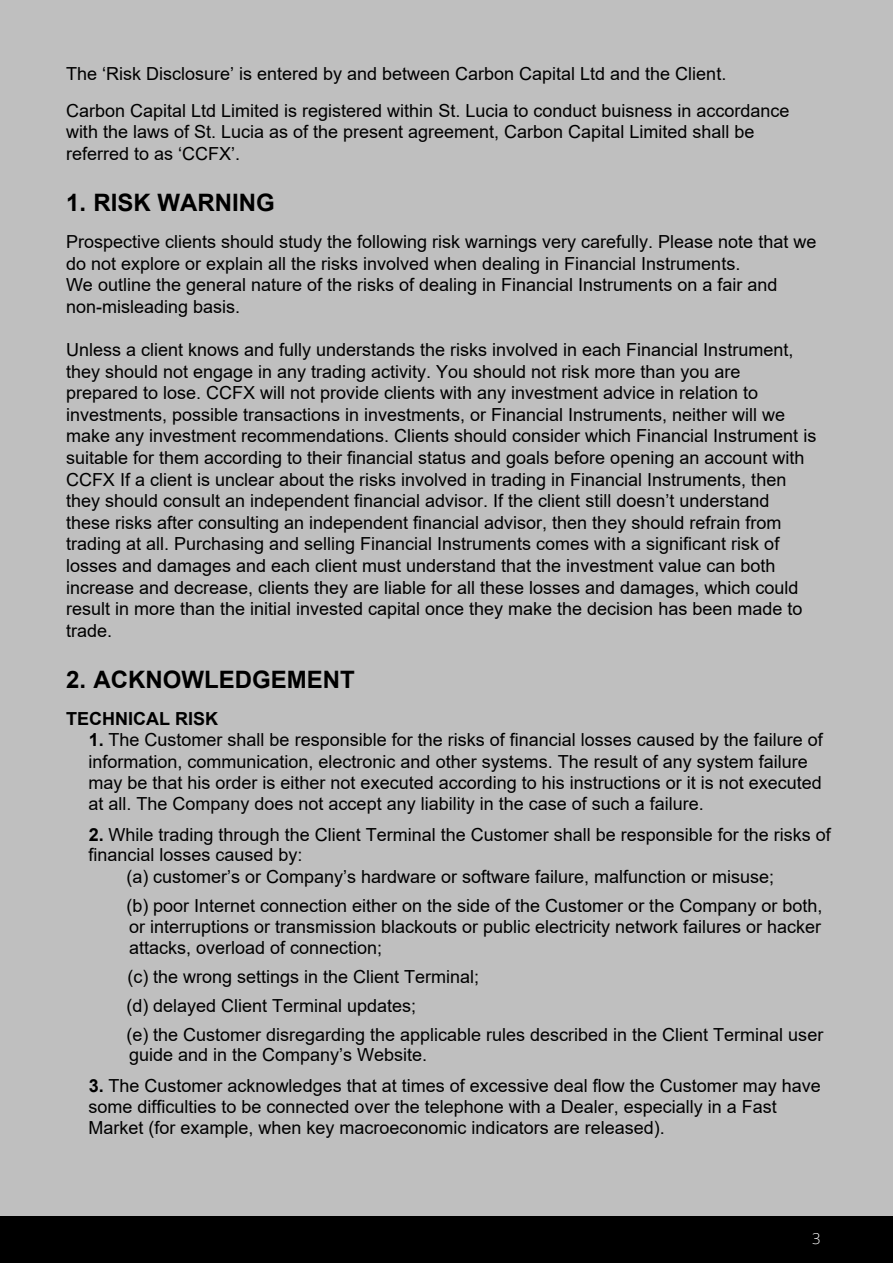
<style>
.page{position:relative;width:893px;height:1263px;background:#bfbfbf}
.page>*{position:absolute;margin:0;border:0;box-sizing:border-box;transform-origin:0 0}
.t1{font:700 24px "Arial";color:#000}
.t2{font:18px/21.6px "Arial";color:#000}
.t3{font:700 18px "Arial";color:#000}
.t4{font:300 15px "Open Sans";color:#fff}
.s1{font-weight:700}
</style>
<div class="page">
<div style="left:0;top:1216px;width:893px;height:47px;background:#000"></div>
<p class="t2" style="left:66px;top:55px;width:725px;line-height:36.6px">The ‘Risk Disclosure’ is entered by and between Carbon Capital Ltd and the Client.<br>Carbon Capital Ltd Limited is registered within St. Lucia to conduct buisness in accordance</p>
<p class="t2" style="left:66px;top:121px;width:690px">with the laws of St. Lucia as of the present agreement, Carbon Capital Limited shall be referred to as ‘CCFX’.</p>
<p class="t1" style="left:66px;top:186px;width:210px">1. RISK WARNING</p>
<p class="t2" style="left:66px;top:231px;width:752px">Prospective clients should study the following risk warnings very carefully. Please note that we do not explore or explain all the risks involved when dealing in Financial Instruments.<br>We outline the general nature of the risks of dealing in Financial Instruments on a fair and non-misleading basis.</p>
<p class="t2" style="left:66px;top:339px;width:752px">Unless a client knows and fully understands the risks involved in each Financial Instrument, they should not engage in any trading activity. You should not risk more than you are prepared to lose. CCFX will not provide clients with any investment advice in relation to investments, possible transactions in investments, or Financial Instruments, neither will we make any investment recommendations. Clients should consider which Financial Instrument is suitable for them according to their financial status and goals before opening an account with CCFX If a client is unclear about the risks involved in trading in Financial Instruments, then they should consult an independent financial advisor. If the client still doesn’t understand these risks after consulting an independent financial advisor, then they should refrain from trading at all. Purchasing and selling Financial Instruments comes with a significant risk of losses and damages and each client must understand that the investment value can both increase and decrease, clients they are liable for all these losses and damages, which could result in more than the initial invested capital once they make the decision has been made to trade.</p>
<p class="t1" style="left:66px;top:663px;width:290px">2. ACKNOWLEDGEMENT</p>
<p class="t3" style="left:66px;top:706px;width:153px">TECHNICAL RISK</p>
<p class="t2" style="left:89px;top:729px;width:736px;line-height:21.1px"><span class="s1">1.</span> The Customer shall be responsible for the risks of financial losses caused by the failure of information, communication, electronic and other systems. The result of any system failure may be that his order is either not executed according to his instructions or it is not executed at all. The Company does not accept any liability in the case of such a failure.</p>
<p class="t2" style="left:89px;top:823px;width:743px"><span class="s1">2.</span> While trading through the Client Terminal the Customer shall be responsible for the risks of</p>
<p class="t2" style="left:89px;top:844px;width:216px">financial losses caused by:</p>
<p class="t2" style="left:126px;top:865px;width:649px">(a) customer’s or Company’s hardware or software failure, malfunction or misuse;</p>
<p class="t2" style="left:126px;top:895px;width:698px;line-height:21px;text-align:justify">(b) poor Internet connection either on the side of the Customer or the Company or both, or interruptions or transmission blackouts or public electricity network failures or hacker attacks, overload of connection;</p>
<p class="t2" style="left:126px;top:962px;width:698px;line-height:29.1px">(c) the wrong settings in the Client Terminal;<br>(d) delayed Client Terminal updates;<br>(e) the Customer disregarding the applicable rules described in the Client Terminal user</p>
<p class="t2" style="left:129px;top:1044px;width:300px">guide and in the Company’s Website.</p>
<p class="t2" style="left:89px;top:1075px;width:734px;line-height:21px"><span class="s1">3.</span> The Customer acknowledges that at times of excessive deal flow the Customer may have some difficulties to be connected over the telephone with a Dealer, especially in a Fast<br>Market (for example, when key macroeconomic indicators are released).</p>
<p class="t4" style="left:812px;top:1228px;width:10px">3</p>
</div>
